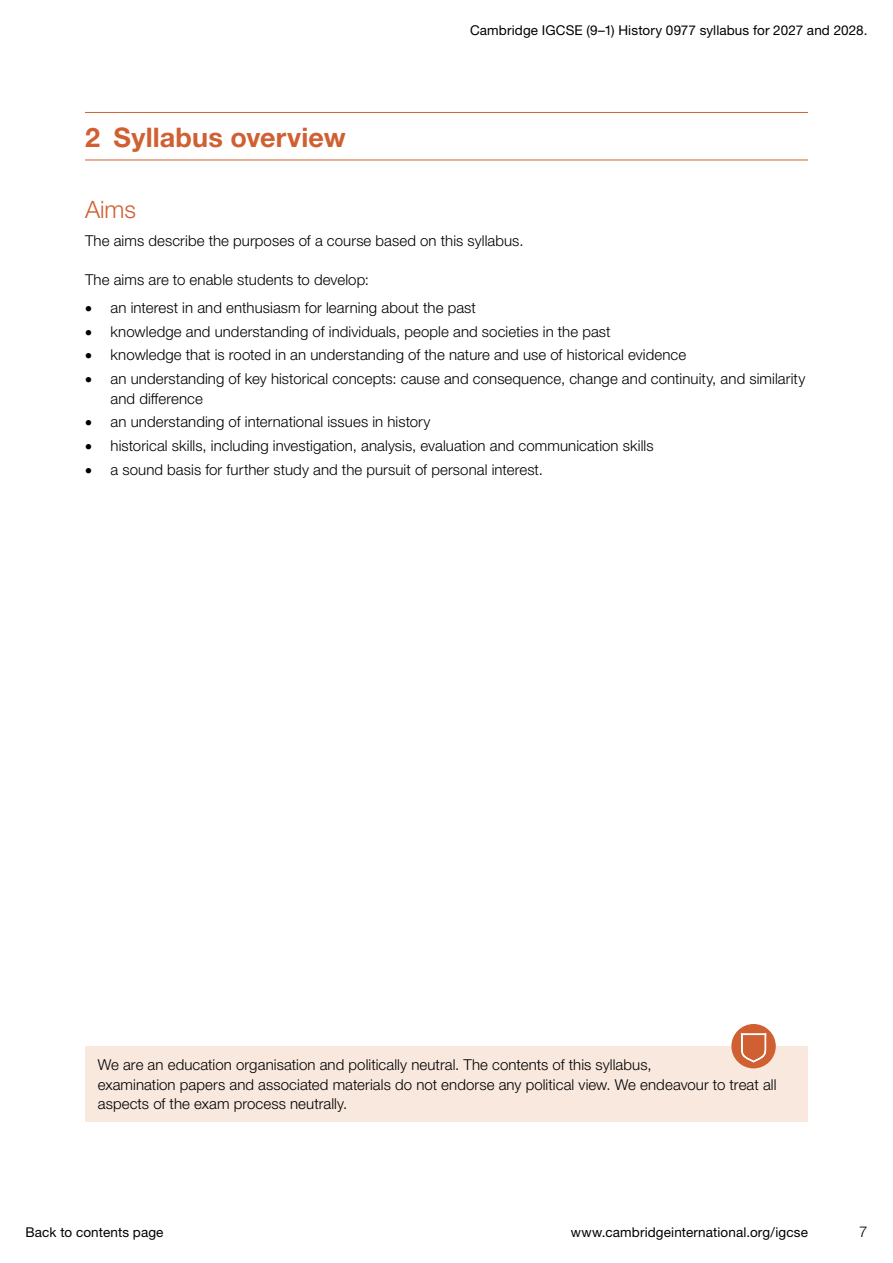
<style>
.page{position:relative;width:893px;height:1263px;background:#fff}
.page>*{position:absolute;margin:0;border:0;box-sizing:border-box;transform-origin:0 0}
.H1_Section_header{font:700 27px "Helvetica Neue LTW1 G";letter-spacing:.005em;color:#d06031}
.H2_Main_heading_after_H1{font:300 24px "Helvetica Neue LTW1 G";color:#d06031}
.Bullets{font:300 15px/19.5px "Helvetica Neue LTW1 G";letter-spacing:.005em;color:#000}
.Body_text{font:300 15px/19.5px "Helvetica Neue LTW1 G";letter-spacing:.005em;color:#000}
.Bullets_last_one{font:300 15px "Helvetica Neue LTW1 G";letter-spacing:.005em;color:#000}
.First_para_before_bullets{font:300 15px "Helvetica Neue LTW1 G";letter-spacing:.005em;color:#000}
.t1{font:13.5px "Helvetica Neue LTW1 G";letter-spacing:.01em;color:#000}
</style>
<div class="page">
<hr style="left:85px;top:112px;width:723px;height:1px;background:#d06031">
<hr style="left:85px;top:160px;width:723px;height:1px;background:#d06031">
<div style="left:85px;top:1047px;width:723px;height:75px;background:#f9e8de"></div>
<div style="left:731px;top:1024px;width:45px;height:44px;background:#d06031;border-radius:50%"></div>
<svg style="left:741px;top:1033px;width:25px;height:29px"></svg>
<h1 class="H1_Section_header" style="left:85px;top:121px;width:262px">2 Syllabus overview</h1>
<p class="t1" style="left:470px;top:22px;width:399px">Cambridge IGCSE (9–1) History 0977 syllabus for 2027 and 2028.</p>
<h2 class="H2_Main_heading_after_H1" style="left:85px;top:195px;width:52px">Aims</h2>
<p class="Body_text" style="left:85px;top:231px;width:440px">The aims describe the purposes of a course based on this syllabus.</p>
<p class="First_para_before_bullets" style="left:85px;top:270px;width:285px">The aims are to enable students to develop:</p>
<p class="Bullets" style="left:85px;top:298px;width:392px">• an interest in and enthusiasm for learning about the past</p>
<p class="Bullets" style="left:85px;top:321px;width:527px">• knowledge and understanding of individuals, people and societies in the past</p>
<p class="Bullets" style="left:85px;top:345px;width:603px">• knowledge that is rooted in an understanding of the nature and use of historical evidence</p>
<p class="Bullets" style="left:111px;top:369px;width:696px;text-indent:-26px">• an understanding of key historical concepts: cause and consequence, change and continuity, and similarity and difference</p>
<p class="Bullets" style="left:85px;top:412px;width:347px">• an understanding of international issues in history</p>
<p class="Bullets" style="left:85px;top:436px;width:570px">• historical skills, including investigation, analysis, evaluation and communication skills</p>
<p class="Bullets_last_one" style="left:85px;top:460px;width:459px">• a sound basis for further study and the pursuit of personal interest.</p>
<p class="Body_text" style="left:98px;top:1055px;width:680px">We are an education organisation and politically neutral. The contents of this syllabus,<br>examination papers and associated materials do not endorse any political view. We endeavour to treat all aspects of the exam process neutrally.</p>
<p class="t1" style="left:26px;top:1224px;width:140px">Back to contents page</p>
<p class="t1" style="left:571px;top:1224px;width:239px">www.cambridgeinternational.org/igcse</p>
<p class="Body_text" style="left:859px;top:1222px;width:10px">7</p>
</div>
